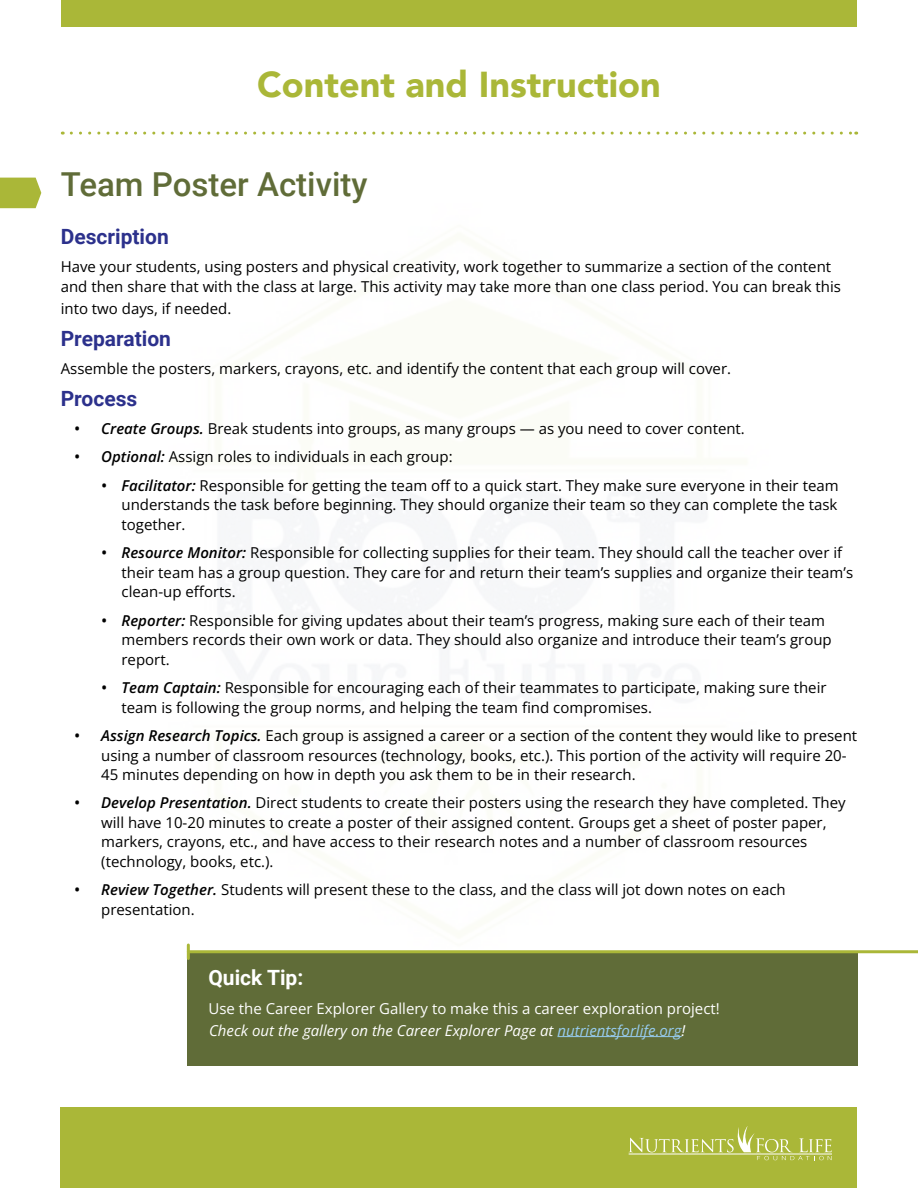
<style>
.page{position:relative;width:918px;height:1188px;background:#fff}
.page>*{position:absolute;margin:0;border:0;box-sizing:border-box;transform-origin:0 0}
.t1{font:900 36px "Avenir";color:#aab738}
.t2{font:500 33px "Roboto";color:#606c38}
.t3{font:700 21px "Roboto";color:#2c318c}
.t4{font:700 21px "Roboto";color:#fff}
.t5{font:15px/19.5px "Open Sans";color:#000}
.t6{font:15px/22.4px "Open Sans";color:#fff}
.s1{font-weight:600;font-style:italic}
.s2{font-style:italic}
.s3{font-style:italic;color:#97ccef}
</style>
<div class="page">
<div style="left:187px;top:952px;width:670px;height:114px;background:#606c38"></div>
<svg style="left:0;top:178px;width:41px;height:30px"></svg>
<svg style="left:71px;top:132px;width:786px;height:3px"></svg>
<div style="left:62px;top:0;width:795px;height:27px;background:#aab738"></div>
<hr style="left:188px;top:950px;width:730px;height:3px;background:#aab738">
<svg style="left:187px;top:945px;width:3px;height:13px"></svg>
<div style="left:61px;top:1107px;width:796px;height:81px;background:#aab738"></div>
<svg style="left:629px;top:1126px;width:203px;height:34px"></svg>
<hr style="left:629px;top:1154px;width:203px;height:1px;background:#fff">
<hr style="left:557px;top:1036px;width:125px;height:1px;background:#97ccef">
<h1 class="t1" style="left:257px;top:53px;width:405px">Content and Instruction</h1>
<h2 class="t2" style="left:61px;top:161px;width:308px">Team Poster Activity</h2>
<h3 class="t3" style="left:61px;top:222px;width:110px">Description</h3>
<p class="t5" style="left:61px;top:257px;width:782px">Have your students, using posters and physical creativity, work together to summarize a section of the content and then share that with the class at large. This activity may take more than one class period. You can break this</p>
<p class="t5" style="left:61px;top:299px;width:172px">into two days, if needed.</p>
<h3 class="t3" style="left:61px;top:324px;width:112px">Preparation</h3>
<p class="t5" style="left:61px;top:359px;width:672px">Assemble the posters, markers, crayons, etc. and identify the content that each group will cover.</p>
<h3 class="t3" style="left:61px;top:383px;width:78px">Process</h3>
<p class="t5" style="left:74px;top:419px;width:672px"><span class="s1">• Create Groups.</span> Break students into groups, as many groups — as you need to cover content.</p>
<p class="t5" style="left:74px;top:447px;width:380px"><span class="s1">• Optional:</span> Assign roles to individuals in each group:</p>
<p class="t5" style="left:122px;top:475px;width:719px;text-align:justify;text-indent:-20px"><span class="s1">• Facilitator:</span> Responsible for getting the team off to a quick start. They make sure everyone in their team understands the task before beginning. They should organize their team so they can complete the task together.</p>
<p class="t5" style="left:122px;top:543px;width:733px;text-indent:-20px"><span class="s1">• Resource Monitor:</span> Responsible for collecting supplies for their team. They should call the teacher over if their team has a group question. They care for and return their team’s supplies and organize their team’s clean-up efforts.</p>
<p class="t5" style="left:122px;top:610px;width:712px;text-indent:-20px"><span class="s1">• Reporter:</span> Responsible for giving updates about their team’s progress, making sure each of their team members records their own work or data. They should also organize and introduce their team’s group report.</p>
<p class="t5" style="left:122px;top:678px;width:707px;text-indent:-20px"><span class="s1">• Team Captain:</span> Responsible for encouraging each of their teammates to participate, making sure their team is following the group norms, and helping the team find compromises.</p>
<p class="t5" style="left:101px;top:725px;width:757px;text-indent:-27px"><span class="s1">• Assign Research Topics.</span> Each group is assigned a career or a section of the content they would like to present using a number of classroom resources (technology, books, etc.). This portion of the activity will require 20-<br>45 minutes depending on how in depth you ask them to be in their research.</p>
<p class="t5" style="left:101px;top:793px;width:746px;text-indent:-27px"><span class="s1">• Develop Presentation.</span> Direct students to create their posters using the research they have completed. They will have 10-20 minutes to create a poster of their assigned content. Groups get a sheet of poster paper, markers, crayons, etc., and have access to their research notes and a number of classroom resources (technology, books, etc.).</p>
<p class="t5" style="left:101px;top:880px;width:686px;text-indent:-27px"><span class="s1">• Review Together.</span> Students will present these to the class, and the class will jot down notes on each presentation.</p>
<h3 class="t4" style="left:208px;top:963px;width:96px">Quick Tip:</h3>
<p class="t6" style="left:208px;top:997px;width:513px">Use the Career Explorer Gallery to make this a career exploration project!<br><span class="s2">Check out the gallery on the Career Explorer Page at</span> <span class="s3">nutrientsforlife.org</span><span class="s2">!</span></p>
</div>
